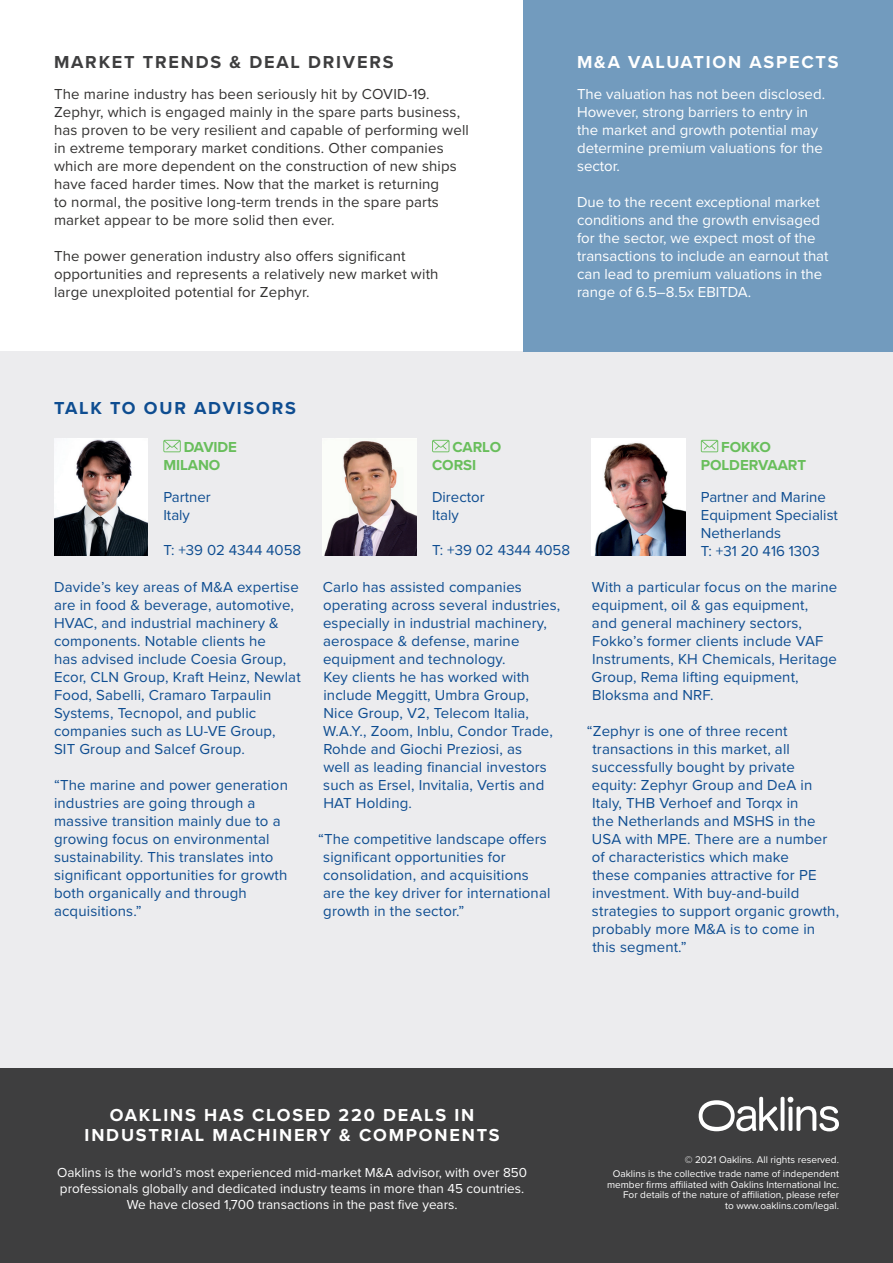
<style>
.page{position:relative;width:893px;height:1263px;background:#fff}
.page>*{position:absolute;margin:0;border:0;box-sizing:border-box;transform-origin:0 0}
.t1{font:700 18px/19.5px "Proxima Nova";letter-spacing:.1em;color:#fff;text-align:center}
.t2{font:700 18px "Proxima Nova";letter-spacing:.1em;color:#3e3e3f}
.t3{font:700 18px "Proxima Nova";letter-spacing:.1em;color:#0e4d91}
.t4{font:15px/18px "Proxima Nova";letter-spacing:.01em;color:#0e4d91}
.t5{font:15px/18px "Proxima Nova";letter-spacing:.01em;color:#333231}
.t6{font:15px/18px "Proxima Nova";color:#fff}
.t7{font:700 15px/18px "Proxima Nova";letter-spacing:-.005em;color:#69be5c}
.t8{font:13.5px/16.2px "Proxima Nova";color:#fff;text-align:center}
.t9{font:10.05px/10.5px "Proxima Nova";color:#fff;text-align:right}
</style>
<div class="page">
<div style="left:0;top:351px;width:893px;height:717px;background:#ececee"></div>
<div style="left:523px;top:0;width:370px;height:351px;background:#729bbe"></div>
<div style="left:0;top:1068px;width:893px;height:195px;background:#3e3e3f"></div>
<svg style="left:699px;top:1097px;width:140px;height:34px"></svg>
<svg style="left:432px;top:440px;width:17px;height:12px"></svg>
<svg style="left:163px;top:440px;width:18px;height:12px"></svg>
<svg style="left:701px;top:440px;width:17px;height:12px"></svg>
<img style="left:323px;top:438px;width:94px;height:118px">
<img style="left:591px;top:438px;width:94px;height:118px">
<img style="left:54px;top:438px;width:94px;height:118px">
<p class="t2" style="left:54px;top:49px;width:341px">MARKET TRENDS &amp; DEAL DRIVERS</p>
<p class="t5" style="left:54px;top:84px;width:416px">The marine industry has been seriously hit by COVID-19.<br>Zephyr, which is engaged mainly in the spare parts business, has proven to be very resilient and capable of performing well in extreme temporary market conditions. Other companies which are more dependent on the construction of new ships have faced harder times. Now that the market is returning<br>to normal, the positive long-term trends in the spare parts market appear to be more solid then ever.</p>
<p class="t5" style="left:54px;top:246px;width:386px">The power generation industry also offers significant opportunities and represents a relatively new market with large unexploited potential for Zephyr.</p>
<p class="t3" style="left:54px;top:395px;width:243px">TALK TO OUR ADVISORS</p>
<p class="t1" style="left:577px;top:52px;width:263px">M&amp;A VALUATION ASPECTS</p>
<p class="t6" style="left:577px;top:84px;width:250px">The valuation has not been disclosed.<br>However, strong barriers to entry in the market and growth potential may determine premium valuations for the sector.</p>
<p class="t6" style="left:577px;top:192px;width:253px">Due to the recent exceptional market conditions and the growth envisaged for the sector, we expect most of the transactions to include an earnout that can lead to premium valuations in the range of 6.5–8.5x EBITDA.</p>
<p class="t7" style="left:163px;top:438px;width:75px;text-indent:20px">DAVIDE<br>MILANO</p>
<p class="t4" style="left:163px;top:487px;width:49px">Partner<br>Italy</p>
<p class="t4" style="left:163px;top:540px;width:140px">T: +39 02 4344 4058</p>
<p class="t4" style="left:54px;top:578px;width:248px">Davide’s key areas of M&amp;A expertise are in food &amp; beverage, automotive,<br>HVAC, and industrial machinery &amp; components. Notable clients he<br>has advised include Coesia Group,<br>Ecor, CLN Group, Kraft Heinz, Newlat<br>Food, Sabelli, Cramaro Tarpaulin<br>Systems, Tecnopol, and public companies such as LU-VE Group,<br>SIT Group and Salcef Group.</p>
<p class="t4" style="left:54px;top:776px;width:235px">“The marine and power generation industries are going through a massive transition mainly due to a growing focus on environmental sustainability. This translates into significant opportunities for growth both organically and through acquisitions.”</p>
<p class="t7" style="left:432px;top:438px;width:71px;text-indent:20px">CARLO<br>CORSI</p>
<p class="t4" style="left:432px;top:487px;width:54px">Director<br>Italy</p>
<p class="t4" style="left:432px;top:540px;width:140px">T: +39 02 4344 4058</p>
<p class="t4" style="left:323px;top:578px;width:239px">Carlo has assisted companies operating across several industries, especially in industrial machinery, aerospace &amp; defense, marine equipment and technology.<br>Key clients he has worked with include Meggitt, Umbra Group,<br>Nice Group, V2, Telecom Italia,<br>W.A.Y., Zoom, Inblu, Condor Trade,<br>Rohde and Giochi Preziosi, as<br>well as leading financial investors such as Ersel, Invitalia, Vertis and<br>HAT Holding.</p>
<p class="t4" style="left:323px;top:830px;width:229px;text-indent:-5px">“The competitive landscape offers significant opportunities for consolidation, and acquisitions are the key driver for international growth in the sector.”</p>
<p class="t7" style="left:701px;top:438px;width:107px;text-indent:20px">FOKKO<br>POLDERVAART</p>
<p class="t4" style="left:701px;top:487px;width:139px">Partner and Marine<br>Equipment Specialist<br>Netherlands<br>T: +31 20 416 1303</p>
<p class="t4" style="left:591px;top:578px;width:247px">With a particular focus on the marine equipment, oil &amp; gas equipment,<br>and general machinery sectors,<br>Fokko’s former clients include VAF<br>Instruments, KH Chemicals, Heritage<br>Group, Rema lifting equipment,<br>Bloksma and NRF.</p>
<p class="t4" style="left:592px;top:722px;width:249px;text-indent:-5px">“Zephyr is one of three recent transactions in this market, all successfully bought by private equity: Zephyr Group and DeA in<br>Italy, THB Verhoef and Torqx in<br>the Netherlands and MSHS in the<br>USA with MPE. There are a number of characteristics which make<br>these companies attractive for PE investment. With buy-and-build strategies to support organic growth, probably more M&amp;A is to come in this segment.”</p>
<p class="t1" style="left:85px;top:1105px;width:416px">OAKLINS HAS CLOSED 220 DEALS IN<br>INDUSTRIAL MACHINERY &amp; COMPONENTS</p>
<p class="t8" style="left:57px;top:1163px;width:471px">Oaklins is the world’s most experienced mid-market M&amp;A advisor, with over 850 professionals globally and dedicated industry teams in more than 45 countries.<br>We have closed 1,700 transactions in the past five years.</p>
<p class="t9" style="left:613px;top:1151px;width:228px;line-height:14.7px">© 2021 Oaklins. All rights reserved.<br>Oaklins is the collective trade name of independent</p>
<p class="t9" style="left:607px;top:1179px;width:233px">member firms affiliated with Oaklins International Inc.<br>For details of the nature of affiliation, please refer<br>to www.oaklins.com/legal.</p>
</div>
